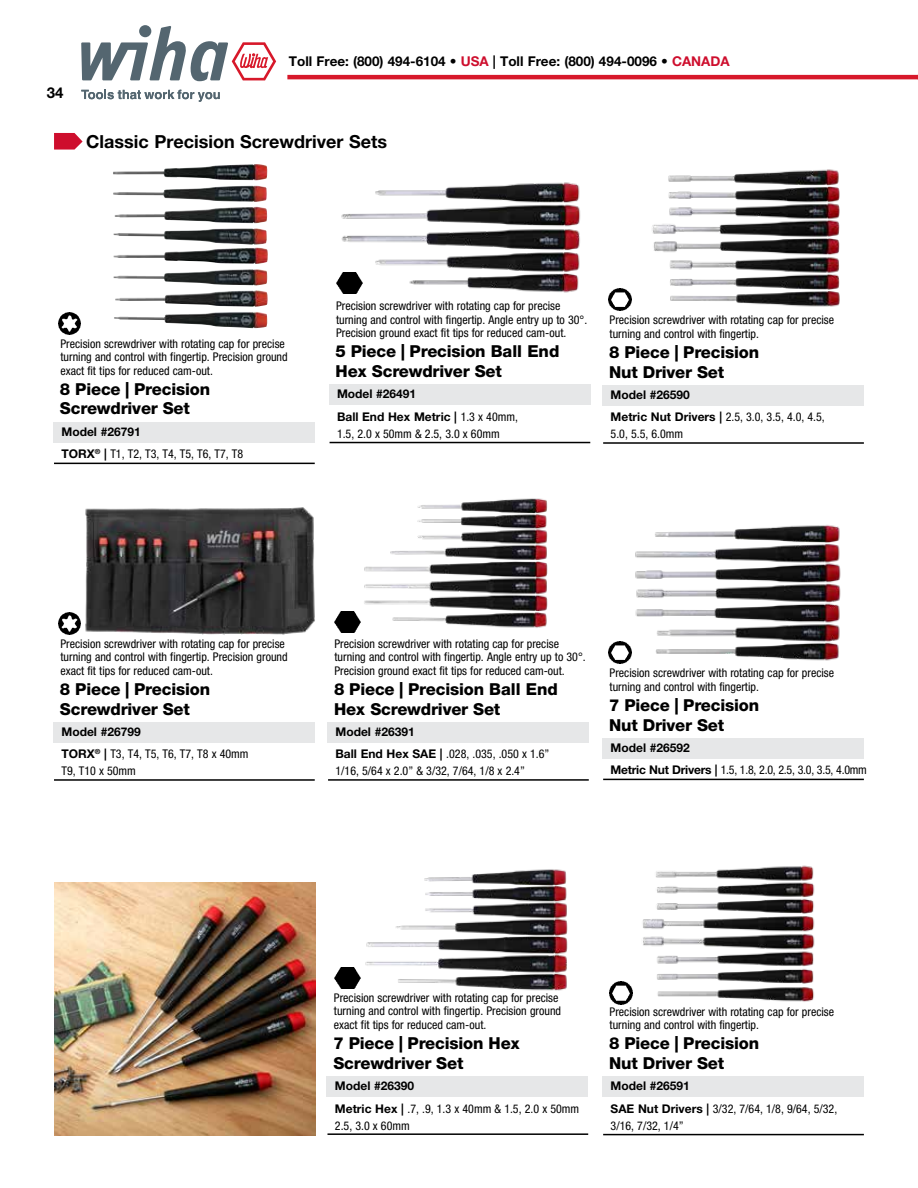
<style>
.page{position:relative;width:918px;height:1188px;background:#fff}
.page>*{position:absolute;margin:0;border:0;box-sizing:border-box;transform-origin:0 0}
.t1{font:700 18px "Helvetica Neue LT Std";color:#000}
.t2{font:800 16.5px/19.8px "Helvetica Neue LT Std";letter-spacing:-.01em;color:#000}
.t3{font:700 15px "Helvetica Neue LT Std";color:#000}
.t4{font:700 13.5px "Helvetica Neue LT Std";color:#000}
.t5{font:condensed 12px/13.5px "Helvetica Neue LT Std";color:#000}
.t6{font:700 12px "Helvetica Neue LT Std";color:#000}
.s1{color:#ce0e2d}
.s2{font-weight:700;font-stretch:normal}
</style>
<div class="page">
<svg style="left:81px;top:90px;width:139px;height:12px"></svg>
<svg style="left:81px;top:26px;width:195px;height:55px"></svg>
<hr style="left:287px;top:75px;width:631px;height:4px;background:#d7182a">
<img style="left:336px;top:182px;width:245px;height:112px">
<img style="left:335px;top:611px;width:23px;height:21px">
<img style="left:358px;top:498px;width:190px;height:130px">
<img style="left:335px;top:967px;width:24px;height:21px">
<img style="left:359px;top:869px;width:209px;height:122px">
<img style="left:609px;top:288px;width:22px;height:23px">
<img style="left:652px;top:169px;width:188px;height:138px">
<img style="left:610px;top:982px;width:21px;height:22px">
<img style="left:631px;top:865px;width:184px;height:137px">
<div style="left:53px;top:722px;width:262px;height:20px;background:#e6e7e8"></div>
<hr style="left:54px;top:779px;width:261px;height:2px;background:#000">
<div style="left:329px;top:385px;width:261px;height:20px;background:#e6e7e8"></div>
<hr style="left:330px;top:442px;width:260px;height:1px;background:#000">
<div style="left:327px;top:722px;width:262px;height:20px;background:#e6e7e8"></div>
<hr style="left:328px;top:779px;width:261px;height:2px;background:#000">
<div style="left:53px;top:422px;width:262px;height:20px;background:#e6e7e8"></div>
<hr style="left:54px;top:463px;width:261px;height:1px;background:#000">
<div style="left:327px;top:1076px;width:261px;height:20px;background:#e6e7e8"></div>
<hr style="left:327px;top:1133px;width:261px;height:2px;background:#000">
<img style="left:113px;top:164px;width:154px;height:97px">
<img style="left:59px;top:313px;width:22px;height:22px">
<div style="left:602px;top:385px;width:262px;height:20px;background:#e6e7e8"></div>
<hr style="left:603px;top:442px;width:261px;height:2px;background:#000">
<img style="left:609px;top:641px;width:21px;height:23px">
<div style="left:602px;top:738px;width:262px;height:20px;background:#e6e7e8"></div>
<hr style="left:603px;top:779px;width:261px;height:1px;background:#000">
<div style="left:602px;top:1077px;width:262px;height:20px;background:#e6e7e8"></div>
<hr style="left:603px;top:1134px;width:261px;height:1px;background:#000">
<img style="left:630px;top:525px;width:211px;height:136px">
<img style="left:54px;top:882px;width:261px;height:253px">
<svg style="left:54px;top:133px;width:29px;height:17px"></svg>
<img style="left:59px;top:612px;width:22px;height:22px">
<img style="left:85px;top:507px;width:230px;height:128px">
<p class="t3" style="left:47px;top:84px;width:18px">34</p>
<p class="t4" style="left:289px;top:53px;width:442px">Toll Free: (800) 494-6104 • <span class="s1">USA</span> | Toll Free: (800) 494-0096 • <span class="s1">CANADA</span></p>
<h1 class="t1" style="left:86px;top:130px;width:302px">Classic Precision Screwdriver Sets</h1>
<p class="t5" style="left:61px;top:337px;width:229px">Precision screwdriver with rotating cap for precise turning and control with fingertip. Precision ground exact fit tips for reduced cam-out.</p>
<h2 class="t2" style="left:60px;top:379px;width:152px">8 Piece | Precision<br>Screwdriver Set</h2>
<p class="t6" style="left:61px;top:424px;width:81px">Model #26791</p>
<p class="t5" style="left:61px;top:447px;width:183px"><span class="s2">TORX</span><sup>®</sup> <span class="s2">|</span> T1, T2, T3, T4, T5, T6, T7, T8</p>
<p class="t5" style="left:336px;top:299px;width:253px">Precision screwdriver with rotating cap for precise turning and control with fingertip. Angle entry up to 30°.<br>Precision ground exact fit tips for reduced cam-out.</p>
<h2 class="t2" style="left:336px;top:342px;width:225px">5 Piece | Precision Ball End<br>Hex Screwdriver Set</h2>
<p class="t6" style="left:337px;top:387px;width:81px">Model #26491</p>
<p class="t5" style="left:337px;top:408px;width:182px;line-height:17px"><span class="s2">Ball End Hex Metric |</span> 1.3 x 40mm,<br>1.5, 2.0 x 50mm &amp; 2.5, 3.0 x 60mm</p>
<p class="t5" style="left:610px;top:313px;width:226px">Precision screwdriver with rotating cap for precise turning and control with fingertip.</p>
<h2 class="t2" style="left:609px;top:342px;width:152px">8 Piece | Precision<br>Nut Driver Set</h2>
<p class="t6" style="left:611px;top:387px;width:81px">Model #26590</p>
<p class="t5" style="left:611px;top:409px;width:216px;line-height:17px"><span class="s2">Metric Nut Drivers |</span> 2.5, 3.0, 3.5, 4.0, 4.5,<br>5.0, 5.5, 6.0mm</p>
<p class="t5" style="left:61px;top:637px;width:229px">Precision screwdriver with rotating cap for precise turning and control with fingertip. Precision ground exact fit tips for reduced cam-out.</p>
<h2 class="t2" style="left:60px;top:679px;width:152px">8 Piece | Precision<br>Screwdriver Set</h2>
<p class="t6" style="left:61px;top:724px;width:81px">Model #26799</p>
<p class="t5" style="left:61px;top:746px;width:189px;line-height:17px"><span class="s2">TORX</span><sup>®</sup> <span class="s2">|</span> T3, T4, T5, T6, T7, T8 x 40mm<br>T9, T10 x 50mm</p>
<p class="t5" style="left:335px;top:637px;width:253px">Precision screwdriver with rotating cap for precise turning and control with fingertip. Angle entry up to 30°.<br>Precision ground exact fit tips for reduced cam-out.</p>
<h2 class="t2" style="left:334px;top:679px;width:225px">8 Piece | Precision Ball End<br>Hex Screwdriver Set</h2>
<p class="t6" style="left:336px;top:724px;width:81px">Model #26391</p>
<p class="t5" style="left:336px;top:746px;width:215px;line-height:17px"><span class="s2">Ball End Hex SAE |</span> .028, .035, .050 x 1.6”<br>1/16, 5/64 x 2.0” &amp; 3/32, 7/64, 1/8 x 2.4”</p>
<p class="t5" style="left:610px;top:666px;width:226px">Precision screwdriver with rotating cap for precise turning and control with fingertip.</p>
<h2 class="t2" style="left:609px;top:695px;width:152px">7 Piece | Precision<br>Nut Driver Set</h2>
<p class="t6" style="left:611px;top:740px;width:81px">Model #26592</p>
<p class="t5" style="left:611px;top:763px;width:258px"><span class="s2">Metric Nut Drivers |</span> 1.5, 1.8, 2.0, 2.5, 3.0, 3.5, 4.0mm</p>
<p class="t5" style="left:334px;top:991px;width:229px">Precision screwdriver with rotating cap for precise turning and control with fingertip. Precision ground exact fit tips for reduced cam-out.</p>
<h2 class="t2" style="left:333px;top:1033px;width:188px">7 Piece | Precision Hex<br>Screwdriver Set</h2>
<p class="t6" style="left:335px;top:1078px;width:81px">Model #26390</p>
<p class="t5" style="left:335px;top:1100px;width:246px;line-height:17px"><span class="s2">Metric Hex |</span> .7, .9, 1.3 x 40mm &amp; 1.5, 2.0 x 50mm<br>2.5, 3.0 x 60mm</p>
<p class="t5" style="left:610px;top:1005px;width:226px">Precision screwdriver with rotating cap for precise turning and control with fingertip.</p>
<h2 class="t2" style="left:609px;top:1034px;width:152px">8 Piece | Precision<br>Nut Driver Set</h2>
<p class="t6" style="left:611px;top:1079px;width:81px">Model #26591</p>
<p class="t5" style="left:611px;top:1100px;width:228px;line-height:17px"><span class="s2">SAE Nut Drivers |</span> 3/32, 7/64, 1/8, 9/64, 5/32,<br>3/16, 7/32, 1/4”</p>
</div>
